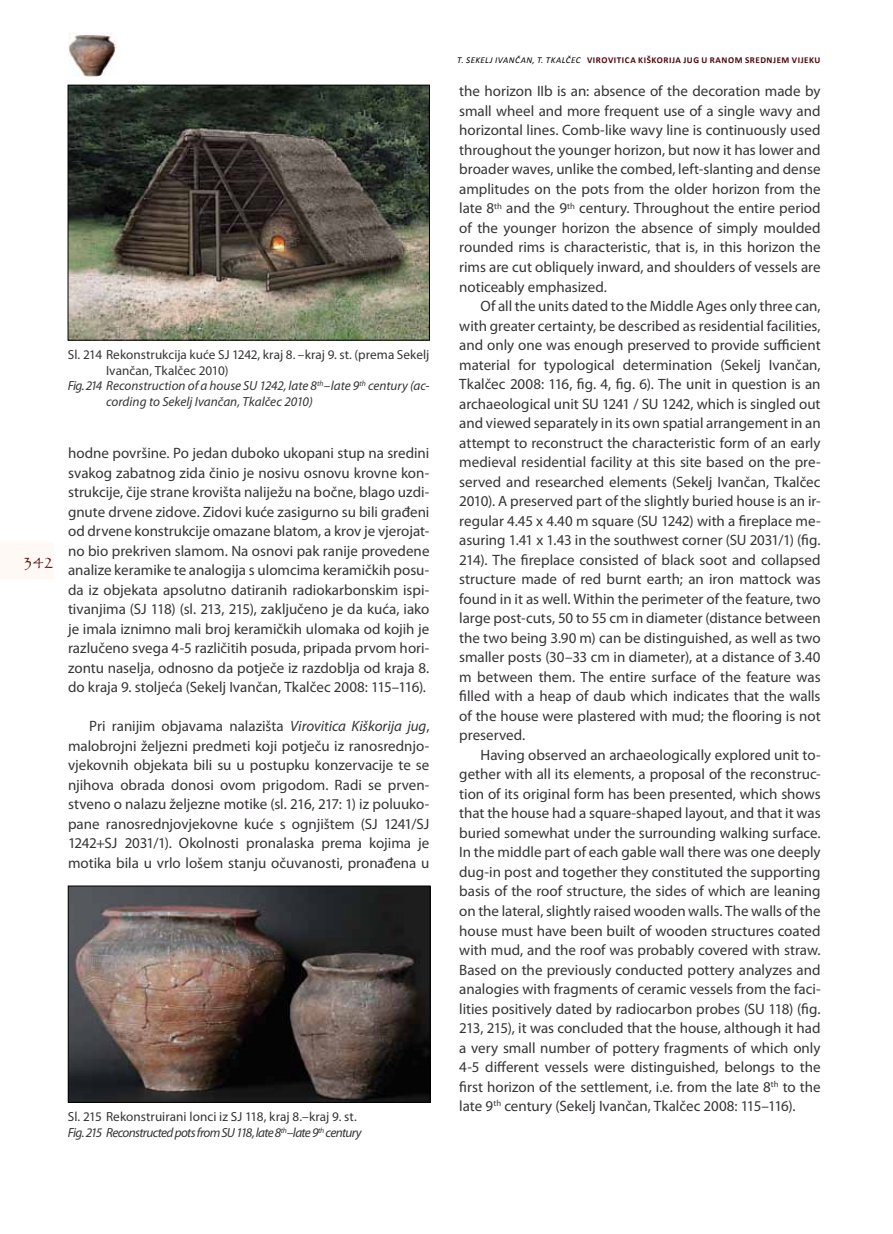
<style>
.page{position:relative;width:893px;height:1234px;background:#fff}
.page>*{position:absolute;margin:0;border:0;box-sizing:border-box;transform-origin:0 0}
.t1{font:18px "Papyrus";color:#500506}
.t2{font:15px/19.5px "Myriad Pro";color:#373437;text-align:justify}
.t3{font:italic 13.2px/15.9px "Myriad Pro";letter-spacing:-.05em;color:#373437}
.t4{font:italic 13.2px "Myriad Pro";letter-spacing:-.01em;color:#373437}
.t5{font:13.2px "Myriad Pro";letter-spacing:.005em;color:#373437}
.t6{font:700 9px "Calibri";letter-spacing:.065em;color:#500506}
.s1{font-style:italic}
.s2{font-style:normal}
.s3{font-weight:400;font-style:italic;color:#000}
</style>
<div class="page">
<div style="left:0;top:541px;width:54px;height:37px;background:#fef9f4"></div>
<img style="left:68px;top:32px;width:48px;height:45px">
<img style="left:70px;top:87px;width:358px;height:251px">
<div style="left:68px;top:85px;width:362px;height:255px;border:1px solid #000"></div>
<img style="left:70px;top:887px;width:358px;height:213px">
<div style="left:68px;top:885px;width:362px;height:217px;border:1px solid #000"></div>
<p class="t5" style="left:68px;top:346px;width:363px">Sl. 214 Rekonstrukcija kuće SJ 1242, kraj 8. –kraj 9. st. (prema Sekelj</p>
<p class="t5" style="left:106px;top:362px;width:124px">Ivančan, Tkalčec 2010)</p>
<p class="t4" style="left:68px;top:378px;width:363px">Fig. 214 Reconstruction of a house SU 1242, late 8<sup>th</sup>–late 9<sup>th</sup> century (ac-</p>
<p class="t4" style="left:106px;top:394px;width:208px">cording to Sekelj Ivančan, Tkalčec 2010)</p>
<p class="t1" style="left:23px;top:550px;width:32px">342</p>
<p class="t2" style="left:68px;top:443px;width:363px">hodne površine. Po jedan duboko ukopani stup na sredini svakog zabatnog zida činio je nosivu osnovu krovne kon&shy;strukcije, čije strane krovišta naliježu na bočne, blago uzdi&shy;gnute drvene zidove. Zidovi kuće zasigurno su bili građeni od drvene konstrukcije omazane blatom, a krov je vjerojat&shy;no bio prekriven slamom. Na osnovi pak ranije provedene analize keramike te analogija s ulomcima keramičkih posu&shy;da iz objekata apsolutno datiranih radiokarbonskim ispi&shy;tivanjima (SJ 118) (sl. 213, 215), zaključeno je da kuća, iako je imala iznimno mali broj keramičkih ulomaka od kojih je razlučeno svega 4-5 različitih posuda, pripada prvom hori&shy;zontu naselja, odnosno da potječe iz razdoblja od kraja 8. do kraja 9. stoljeća (Sekelj Ivančan, Tkalčec 2008: 115–116).</p>
<p class="t2" style="left:68px;top:716px;width:363px;text-indent:21px">Pri ranijim objavama nalazišta <span class="s1">Virovitica Kiškorija jug</span>, malobrojni željezni predmeti koji potječu iz ranosrednjo&shy;vjekovnih objekata bili su u postupku konzervacije te se njihova obrada donosi ovom prigodom. Radi se prven&shy;stveno o nalazu željezne motike (sl. 216, 217: 1) iz poluuko&shy;pane ranosrednjovjekovne kuće s ognjištem (SJ 1241/SJ 1242+SJ 2031/1). Okolnosti pronalaska prema kojima je motika bila u vrlo lošem stanju očuvanosti, pronađena u</p>
<p class="t3" style="left:68px;top:1108px;width:295px"><span class="s2">Sl. 215 Rekonstruirani lonci iz SJ 118, kraj 8.–kraj 9. st.<br></span>Fig. 215 Reconstructed pots from SU 118, late 8<sup>th</sup>–late 9<sup>th</sup> century</p>
<p class="t6" style="left:457px;top:54px;width:363px"><span class="s3">T. SEKELJ IVANČAN, T. TKALČEC</span> VI ROVITICA KIŠKORIJA JUG U RANOM SREDNJEM VIJEKU</p>
<p class="t2" style="left:459px;top:81px;width:363px">the horizon IIb is an: absence of the decoration made by small wheel and more frequent use of a single wavy and horizontal lines. Comb-like wavy line is continuously used throughout the younger horizon, but now it has lower and broader waves, unlike the combed, left-slanting and dense amplitudes on the pots from the older horizon from the late 8<sup>th</sup> and the 9<sup>th</sup> century. Throughout the entire period of the younger horizon the absence of simply moulded rounded rims is characteristic, that is, in this horizon the rims are cut obliquely inward, and shoulders of vessels are noticeably emphasized.</p>
<p class="t2" style="left:459px;top:296px;width:363px;text-indent:21px">Of all the units dated to the Middle Ages only three can, with greater certainty, be described as residential facilities, and only one was enough preserved to provide sufficient material for typological determination (Sekelj Ivančan, Tkalčec 2008: 116, fig. 4, fig. 6). The unit in question is an archaeological unit SU 1241 / SU 1242, which is singled out and viewed separately in its own spatial arrangement in an attempt to reconstruct the characteristic form of an early medieval residential facility at this site based on the pre&shy;served and researched elements (Sekelj Ivančan, Tkalčec 2010). A preserved part of the slightly buried house is an ir&shy;regular 4.45 x 4.40 m square (SU 1242) with a fireplace me&shy;asuring 1.41 x 1.43 in the southwest corner (SU 2031/1) (fig.<br>214). The fireplace consisted of black soot and collapsed structure made of red burnt earth; an iron mattock was found in it as well. Within the perimeter of the feature, two large post-cuts, 50 to 55 cm in diameter (distance between the two being 3.90 m) can be distinguished, as well as two smaller posts (30–33 cm in diameter), at a distance of 3.40 m between them. The entire surface of the feature was filled with a heap of daub which indicates that the walls of the house were plastered with mud; the flooring is not preserved.</p>
<p class="t2" style="left:459px;top:744px;width:363px;text-indent:21px">Having observed an archaeologically explored unit to&shy;gether with all its elements, a proposal of the reconstruc&shy;tion of its original form has been presented, which shows that the house had a square-shaped layout, and that it was buried somewhat under the surrounding walking surface.<br>In the middle part of each gable wall there was one deeply dug-in post and together they constituted the supporting basis of the roof structure, the sides of which are leaning on the lateral, slightly raised wooden walls. The walls of the house must have been built of wooden structures coated with mud, and the roof was probably covered with straw.<br>Based on the previously conducted pottery analyzes and analogies with fragments of ceramic vessels from the faci&shy;lities positively dated by radiocarbon probes (SU 118) (fig.<br>213, 215), it was concluded that the house, although it had a very small number of pottery fragments of which only 4-5 different vessels were distinguished, belongs to the first horizon of the settlement, i.e. from the late 8<sup>th</sup> to the late 9<sup>th</sup> century (Sekelj Ivančan, Tkalčec 2008: 115–116).</p>
</div>
